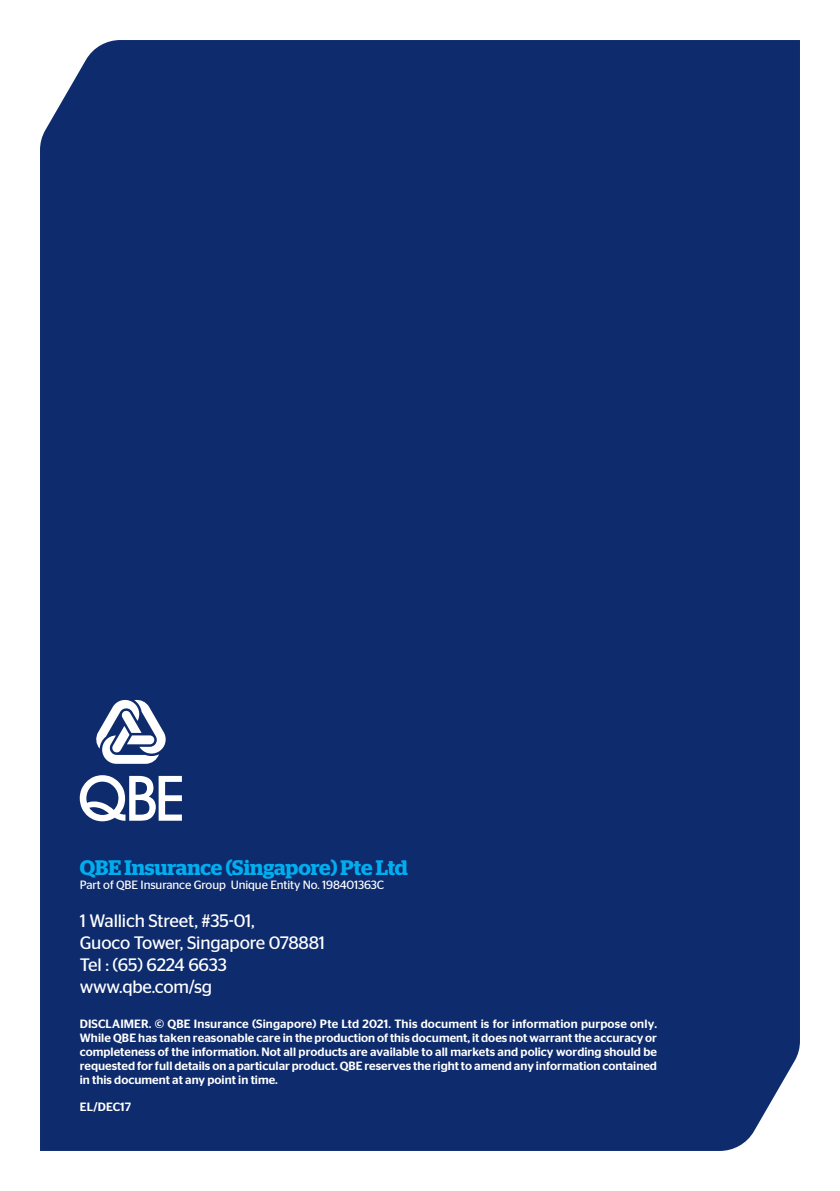
<style>
.page{position:relative;width:840px;height:1191px;background:#fff}
.page>*{position:absolute;margin:0;border:0;box-sizing:border-box;transform-origin:0 0}
.t1{font:600 21px "Stag";letter-spacing:-.005em;color:#00aeef}
.t2{font:18px/22px "Stag Sans";letter-spacing:-.01em;color:#fff}
.t3{font:500 12px/14px "Stag Sans";color:#fff;text-align:justify}
.t4{font:12px "Stag Sans";letter-spacing:-.01em;color:#fff}
</style>
<div class="page">
<div style="left:40px;top:40px;width:759px;height:1111px;background:#0d2b6d"></div>
<svg style="left:95px;top:698px;width:73px;height:66px"></svg>
<svg style="left:80px;top:775px;width:102px;height:46px"></svg>
<h1 class="t1" style="left:80px;top:855px;width:329px">QBE Insurance (Singapore) Pte Ltd</h1>
<p class="t4" style="left:80px;top:878px;width:306px">Part of QBE Insurance Group Unique Entity No. 198401363C</p>
<h2 class="t2" style="left:80px;top:909px;width:247px">1 Wallich Street, #35-01,<br>Guoco Tower, Singapore 078881<br>Tel : (65) 6224 6633 www.qbe.com/sg</h2>
<p class="t3" style="left:80px;top:1017px;width:578px">DISCLAIMER. © QBE Insurance (Singapore) Pte Ltd 2021. This document is for information purpose only.<br>While QBE has taken reasonable care in the production of this document, it does not warrant the accuracy or completeness of the information. Not all products are available to all markets and policy wording should be requested for full details on a particular product. QBE reserves the right to amend any information contained in this document at any point in time.</p>
<p class="t3" style="left:80px;top:1100px;width:53px">EL/DEC17</p>
</div>
